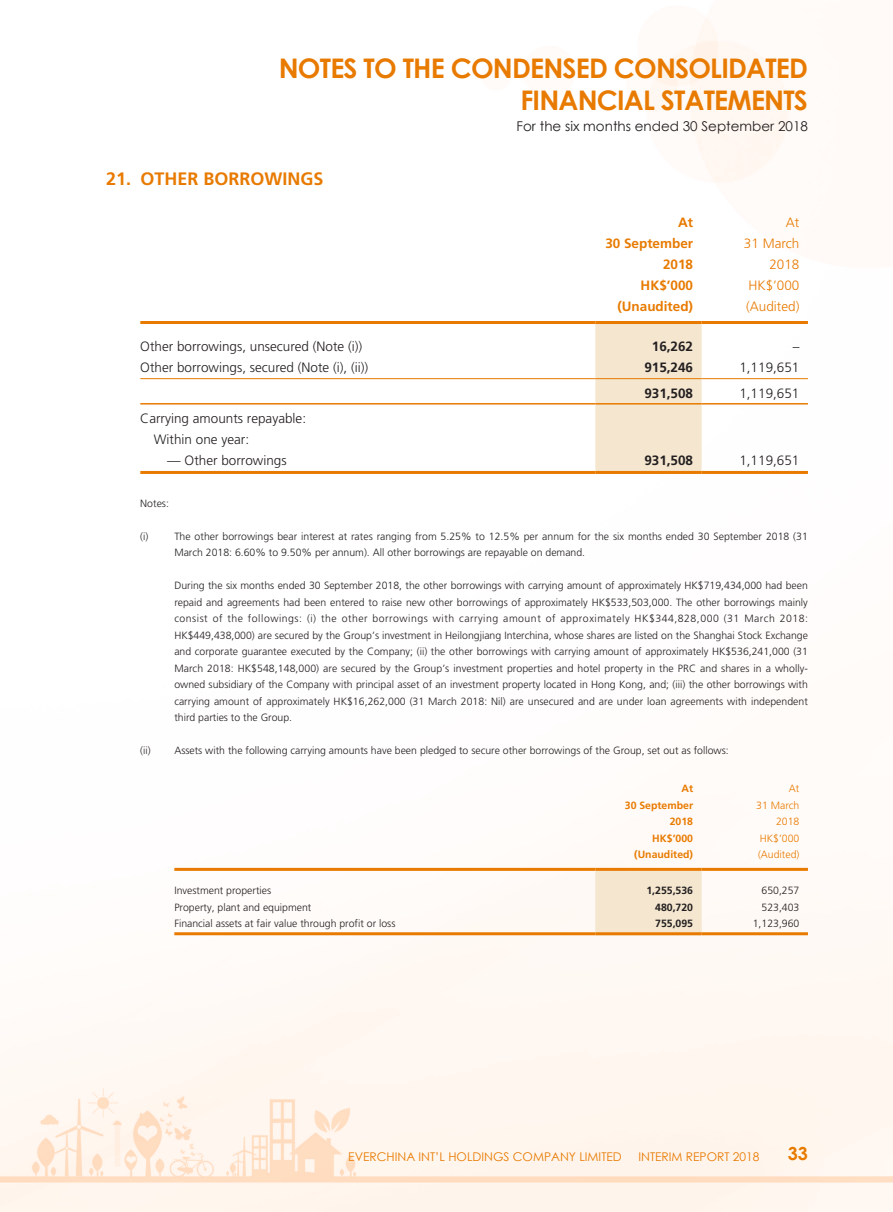
<style>
.page{position:relative;width:893px;height:1212px;background:#fff}
.page>*{position:absolute;margin:0;border:0;box-sizing:border-box;transform-origin:0 0}
.t1{font:700 27px/31.5px "Century Gothic";letter-spacing:-.03em;color:#e87a00;text-align:right}
.t2{font:700 18px "Frutiger LT Std";color:#e87a00}
.t3{font:700 18px "Century Gothic";color:#e87a00}
.t4{font:300 13.5px/21px "Frutiger LT Std";color:#231f20}
.t5{font:13.5px "Century Gothic";color:#231f20}
.t6{font:700 13.5px "Frutiger LT Std";color:#e87a00}
.t7{font:300 13.5px "Frutiger LT Std";color:#e87a00}
.t8{font:700 13.5px "Frutiger LT Std";color:#231f20}
.t9{font:12px "Century Gothic";color:#e87a00}
.t10{font:300 10.5px/16.5px "Frutiger LT Std";color:#231f20}
.t11{font:700 10.5px "Frutiger LT Std";color:#e87a00}
.t12{font:300 10.5px "Frutiger LT Std";color:#e87a00}
.t13{font:700 10.5px "Frutiger LT Std";color:#231f20}
</style>
<div class="page">
<img style="left:0;top:18px;width:893px;height:1194px">
<div style="left:595px;top:324px;width:107px;height:147px;background:#f4e6cf"></div>
<hr style="left:140px;top:321px;width:455px;height:3px;background:#e87a00">
<hr style="left:595px;top:321px;width:107px;height:3px;background:#e87a00">
<hr style="left:702px;top:321px;width:106px;height:3px;background:#e87a00">
<hr style="left:140px;top:378px;width:455px;height:1px;background:#e87a00">
<hr style="left:595px;top:378px;width:107px;height:1px;background:#e87a00">
<hr style="left:702px;top:378px;width:106px;height:1px;background:#e87a00">
<hr style="left:140px;top:403px;width:455px;height:1px;background:#e87a00">
<hr style="left:595px;top:403px;width:107px;height:1px;background:#e87a00">
<hr style="left:702px;top:403px;width:106px;height:1px;background:#e87a00">
<hr style="left:140px;top:471px;width:455px;height:3px;background:#e87a00">
<hr style="left:595px;top:471px;width:107px;height:3px;background:#e87a00">
<hr style="left:702px;top:471px;width:106px;height:3px;background:#e87a00">
<div style="left:595px;top:871px;width:107px;height:61px;background:#f4e6cf"></div>
<hr style="left:174px;top:868px;width:421px;height:3px;background:#e87a00">
<hr style="left:595px;top:868px;width:107px;height:3px;background:#e87a00">
<hr style="left:702px;top:868px;width:106px;height:3px;background:#e87a00">
<hr style="left:174px;top:932px;width:421px;height:3px;background:#e87a00">
<hr style="left:595px;top:932px;width:107px;height:3px;background:#e87a00">
<hr style="left:702px;top:932px;width:106px;height:3px;background:#e87a00">
<h1 class="t1" style="left:279px;top:52px;width:531px">NOTES TO THE CONDENSED CONSOLIDATED<br>FINANCIAL STATEMENTS</h1>
<h2 class="t2" style="left:106px;top:168px;width:219px">21. OTHER BORROWINGS</h2>
<p class="t5" style="left:517px;top:116px;width:293px">For the six months ended 30 September 2018</p>
<p class="t6" style="left:678px;top:214px;width:16px">At</p>
<p class="t7" style="left:786px;top:215px;width:15px">At</p>
<p class="t6" style="left:605px;top:235px;width:89px">30 September</p>
<p class="t7" style="left:744px;top:236px;width:57px">31 March</p>
<p class="t6" style="left:663px;top:256px;width:32px">2018</p>
<p class="t7" style="left:769px;top:257px;width:32px">2018</p>
<p class="t6" style="left:641px;top:277px;width:54px">HK$’000</p>
<p class="t7" style="left:748px;top:278px;width:53px">HK$’000</p>
<p class="t6" style="left:617px;top:298px;width:77px">(Unaudited)</p>
<p class="t7" style="left:746px;top:299px;width:55px">(Audited)</p>
<p class="t4" style="left:140px;top:336px;width:224px">Other borrowings, unsecured (Note (i))</p>
<p class="t8" style="left:652px;top:339px;width:43px">16,262</p>
<p class="t4" style="left:793px;top:336px;width:8px">–</p>
<p class="t4" style="left:140px;top:357px;width:230px">Other borrowings, secured (Note (i), (ii))</p>
<p class="t8" style="left:644px;top:360px;width:50px">915,246</p>
<p class="t4" style="left:739px;top:357px;width:62px">1,119,651</p>
<p class="t8" style="left:644px;top:385px;width:50px">931,508</p>
<p class="t4" style="left:739px;top:383px;width:62px">1,119,651</p>
<p class="t4" style="left:154px;top:408px;width:154px;text-indent:-14px">Carrying amounts repayable:<br>Within one year:</p>
<p class="t4" style="left:167px;top:450px;width:121px">— Other borrowings</p>
<p class="t8" style="left:644px;top:453px;width:50px">931,508</p>
<p class="t4" style="left:739px;top:450px;width:62px">1,119,651</p>
<p class="t10" style="left:140px;top:495px;width:30px">Notes:</p>
<p class="t10" style="left:140px;top:528px;width:10px">(i)</p>
<p class="t10" style="left:174px;top:528px;width:635px">The other borrowings bear interest at rates ranging from 5.25% to 12.5% per annum for the six months ended 30 September 2018 (31<br>March 2018: 6.60% to 9.50% per annum). All other borrowings are repayable on demand.</p>
<p class="t10" style="left:174px;top:578px;width:635px;text-align:justify">During the six months ended 30 September 2018, the other borrowings with carrying amount of approximately HK$719,434,000 had been repaid and agreements had been entered to raise new other borrowings of approximately HK$533,503,000. The other borrowings mainly consist of the followings: (i) the other borrowings with carrying amount of approximately HK$344,828,000 (31 March 2018:<br>HK$449,438,000) are secured by the Group’s investment in Heilongjiang Interchina, whose shares are listed on the Shanghai Stock Exchange and corporate guarantee executed by the Company; (ii) the other borrowings with carrying amount of approximately HK$536,241,000 (31<br>March 2018: HK$548,148,000) are secured by the Group’s investment properties and hotel property in the PRC and shares in a wholly&shy;owned subsidiary of the Company with principal asset of an investment property located in Hong Kong, and; (iii) the other borrowings with carrying amount of approximately HK$16,262,000 (31 March 2018: Nil) are unsecured and are under loan agreements with independent third parties to the Group.</p>
<p class="t10" style="left:140px;top:743px;width:590px">(ii) Assets with the following carrying amounts have been pledged to secure other borrowings of the Group, set out as follows:</p>
<p class="t11" style="left:681px;top:782px;width:13px">At</p>
<p class="t12" style="left:789px;top:783px;width:12px">At</p>
<p class="t11" style="left:625px;top:799px;width:70px">30 September</p>
<p class="t12" style="left:756px;top:799px;width:45px">31 March</p>
<p class="t11" style="left:670px;top:815px;width:25px">2018</p>
<p class="t12" style="left:776px;top:816px;width:25px">2018</p>
<p class="t11" style="left:652px;top:832px;width:42px">HK$’000</p>
<p class="t12" style="left:760px;top:832px;width:41px">HK$’000</p>
<p class="t11" style="left:634px;top:848px;width:60px">(Unaudited)</p>
<p class="t12" style="left:758px;top:849px;width:43px">(Audited)</p>
<p class="t10" style="left:174px;top:882px;width:98px">Investment properties</p>
<p class="t13" style="left:646px;top:884px;width:48px">1,255,536</p>
<p class="t10" style="left:761px;top:882px;width:39px">650,257</p>
<p class="t10" style="left:174px;top:899px;width:139px">Property, plant and equipment</p>
<p class="t13" style="left:655px;top:901px;width:39px">480,720</p>
<p class="t10" style="left:761px;top:899px;width:39px">523,403</p>
<p class="t10" style="left:174px;top:915px;width:223px">Financial assets at fair value through profit or loss</p>
<p class="t13" style="left:655px;top:917px;width:39px">755,095</p>
<p class="t10" style="left:753px;top:915px;width:48px">1,123,960</p>
<p class="t9" style="left:348px;top:1148px;width:275px">EVERCHINA INT’L HOLDINGS COMPANY LIMITED</p>
<p class="t9" style="left:638px;top:1148px;width:123px">INTERIM REPORT 2018</p>
<h2 class="t3" style="left:788px;top:1140px;width:22px">33</h2>
</div>
